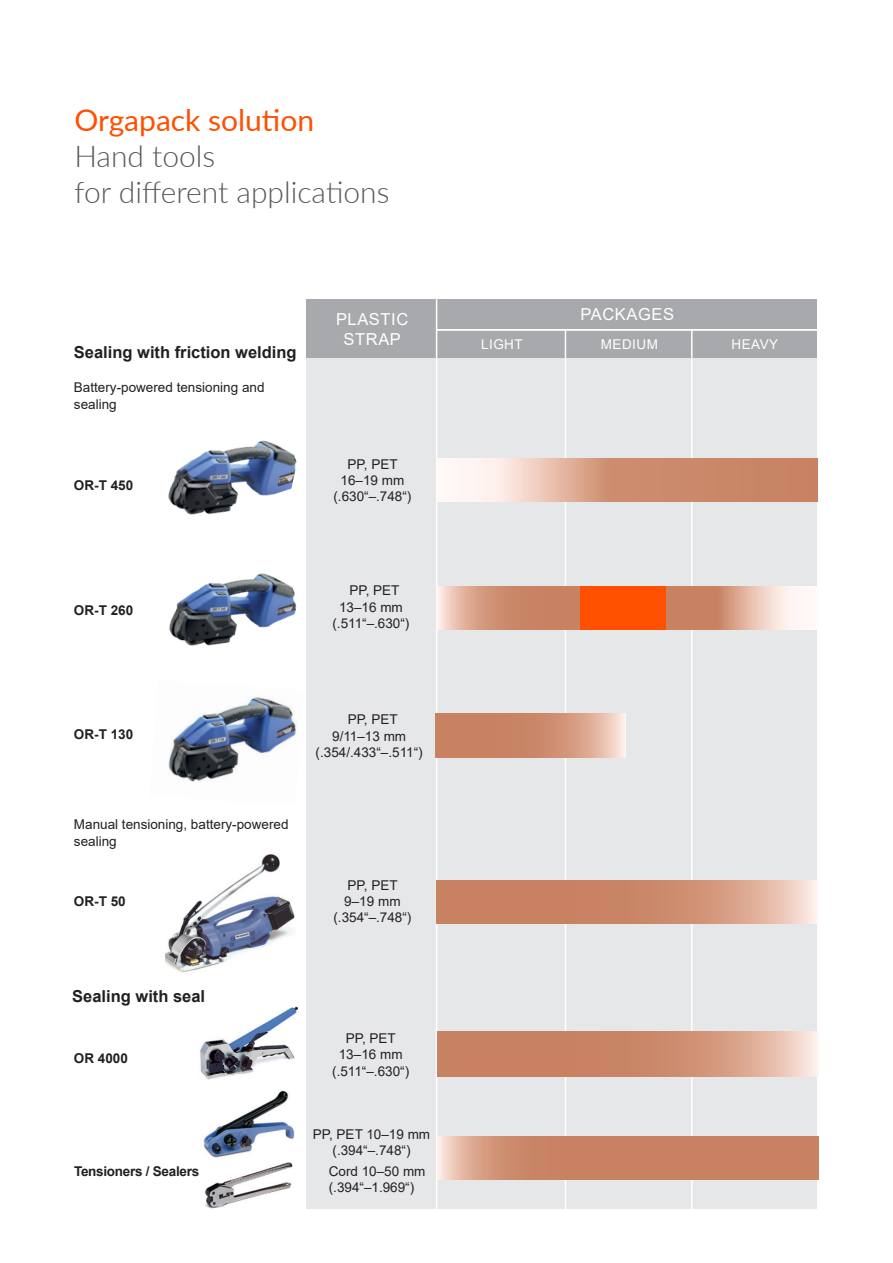
<style>
.page{position:relative;width:893px;height:1263px;background:#fff}
.page>*{position:absolute;margin:0;border:0;box-sizing:border-box;transform-origin:0 0}
.t1{font:300 30px/36px "Lato";color:#57585a}
.t2{font:30px "Lato";color:#ff5000}
.t3{font:700 16.5px "Arial";color:#231f20}
.t4{font:16.5px/19.8px "Arial";letter-spacing:.035em;color:#fff;text-align:center}
.t5{font:13.5px/16.2px "Arial";color:#231f20;text-align:center}
.t6{font:700 13.5px "Arial";letter-spacing:-.01em;color:#231f20}
.t7{font:13.5px "Arial";letter-spacing:.035em;color:#fff}
</style>
<div class="page">
<div style="left:306px;top:299px;width:510px;height:60px;background:#a8a9ad"></div>
<div style="left:307px;top:358px;width:510px;height:850px;background:#e6e7e9"></div>
<hr style="left:691px;top:329px;width:1px;height:889px;background:#fff">
<hr style="left:565px;top:329px;width:1px;height:884px;background:#fff">
<hr style="left:436px;top:299px;width:1px;height:923px;background:#fff">
<img style="left:200px;top:1006px;width:98px;height:74px">
<img style="left:205px;top:1162px;width:88px;height:47px">
<img style="left:203px;top:1090px;width:92px;height:68px">
<img style="left:165px;top:854px;width:130px;height:118px">
<svg style="left:437px;top:1136px;width:381px;height:44px;background:#cc8b6d"></svg>
<img style="left:168px;top:697px;width:128px;height:85px">
<img style="left:169px;top:538px;width:138px;height:138px">
<svg style="left:437px;top:880px;width:380px;height:43px;background:#d09478"></svg>
<img style="left:168px;top:440px;width:136px;height:104px">
<svg style="left:435px;top:714px;width:190px;height:43px;background:#d1957a"></svg>
<svg style="left:437px;top:586px;width:143px;height:44px;background:#d3987d"></svg>
<svg style="left:666px;top:586px;width:151px;height:44px;background:#e1b5a2"></svg>
<div style="left:580px;top:586px;width:86px;height:44px;background:#ff5000"></div>
<svg style="left:437px;top:458px;width:380px;height:44px;background:#dba993"></svg>
<svg style="left:437px;top:1032px;width:381px;height:1px"></svg>
<hr style="left:436px;top:329px;width:383px;height:2px;background:#fff">
<svg style="left:437px;top:1033px;width:381px;height:43px;background:#d19479"></svg>
<p class="t2" style="left:74px;top:99px;width:241px">Orgapack solution</p>
<p class="t1" style="left:74px;top:137px;width:317px">Hand tools<br>for different applications</p>
<p class="t3" style="left:74px;top:341px;width:224px">Sealing with friction welding</p>
<p class="t5" style="left:74px;top:379px;width:192px;text-align:left">Battery-powered tensioning and sealing</p>
<p class="t6" style="left:74px;top:476px;width:61px">OR-T 450</p>
<p class="t6" style="left:74px;top:601px;width:61px">OR-T 260</p>
<p class="t4" style="left:336px;top:309px;width:74px">PLASTIC<br>STRAP</p>
<p class="t4" style="left:580px;top:304px;width:95px">PACKAGES</p>
<p class="t7" style="left:481px;top:335px;width:43px">LIGHT</p>
<p class="t7" style="left:601px;top:335px;width:59px">MEDIUM</p>
<p class="t7" style="left:732px;top:335px;width:48px">HEAVY</p>
<p class="t5" style="left:348px;top:456px;width:52px">PP, PET</p>
<p class="t5" style="left:333px;top:472px;width:80px">16–19 mm (.630“–.748“)</p>
<p class="t5" style="left:349px;top:582px;width:52px">PP, PET</p>
<p class="t5" style="left:332px;top:599px;width:79px">13–16 mm (.511“–.630“)</p>
<p class="t6" style="left:74px;top:725px;width:61px">OR-T 130</p>
<p class="t5" style="left:74px;top:816px;width:216px;text-align:left">Manual tensioning, battery-powered sealing</p>
<p class="t6" style="left:74px;top:891px;width:53px">OR-T 50</p>
<p class="t3" style="left:72px;top:984px;width:134px">Sealing with seal</p>
<p class="t6" style="left:74px;top:1049px;width:56px">OR 4000</p>
<p class="t6" style="left:74px;top:1162px;width:127px">Tensioners / Sealers</p>
<p class="t5" style="left:348px;top:711px;width:52px">PP, PET</p>
<p class="t5" style="left:316px;top:728px;width:109px">9/11–13 mm (.354/.433“–.511“)</p>
<p class="t5" style="left:348px;top:877px;width:52px">PP, PET</p>
<p class="t5" style="left:333px;top:893px;width:80px">9–19 mm (.354“–.748“)</p>
<p class="t5" style="left:346px;top:1030px;width:52px">PP, PET</p>
<p class="t5" style="left:332px;top:1046px;width:79px">13–16 mm (.511“–.630“)</p>
<p class="t5" style="left:313px;top:1126px;width:119px">PP, PET 10–19 mm (.394“–.748“)</p>
<p class="t5" style="left:329px;top:1163px;width:98px;text-align:left">Cord 10–50 mm (.394“–1.969“)</p>
</div>
